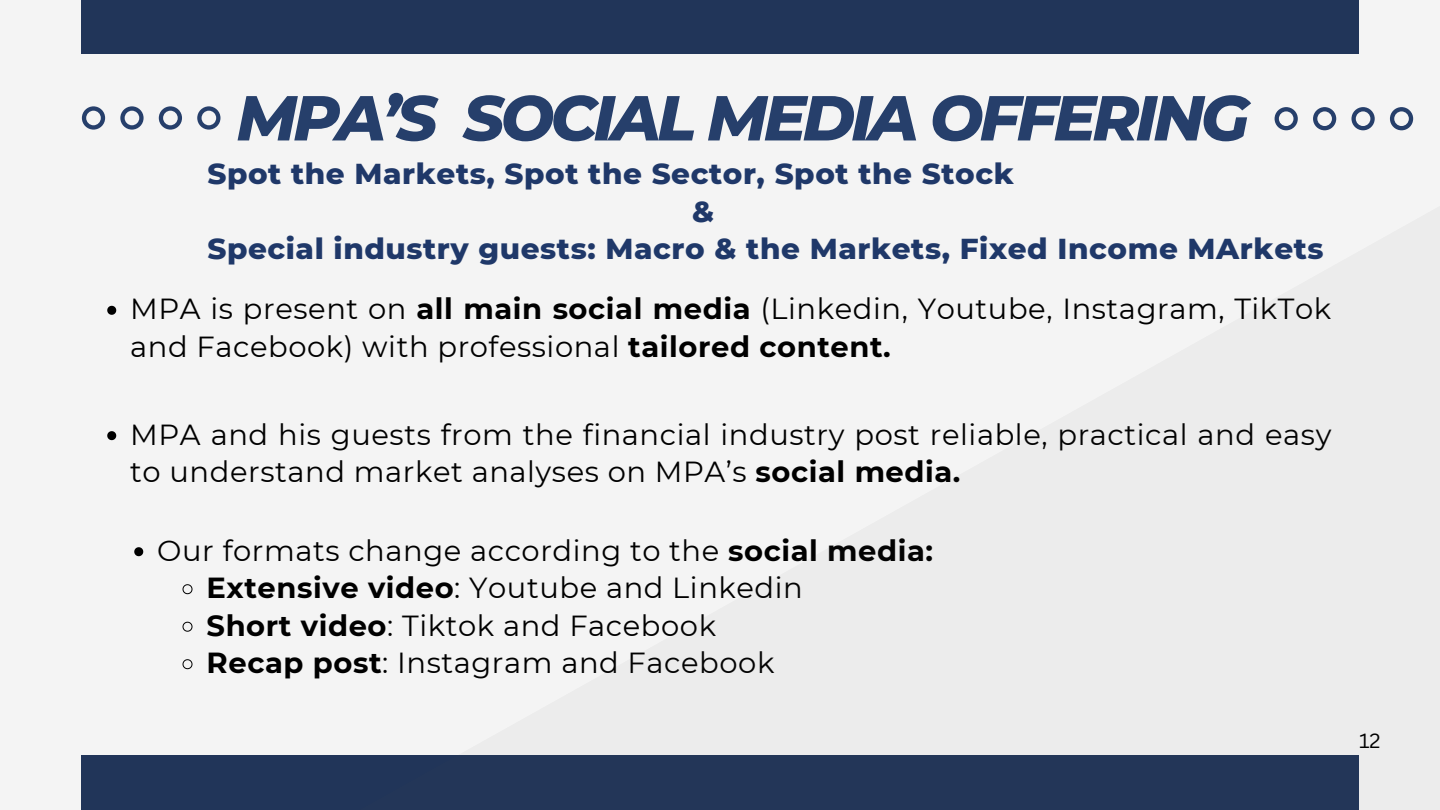
<style>
.page{position:relative;width:1440px;height:810px;background:#f4f4f4}
.page>*{position:absolute;margin:0;border:0;box-sizing:border-box;transform-origin:0 0}
.t1{font:italic 800 63.4px "Montserrat";letter-spacing:-.06em;color:#263f6b}
.t2{font:800 29.4px/37.5px "Montserrat";letter-spacing:.02em;color:#1f3869}
.t3{font:29px/37.5px "Montserrat";letter-spacing:.02em;color:#000}
.t4{font:20px "Canva Sans";color:#000}
.s1{font-weight:700}
</style>
<div class="page">
<svg style="left:82px;top:106px;width:138px;height:24px"></svg>
<div style="left:81px;top:755px;width:1278px;height:55px;background:#213559"></div>
<div style="left:81px;top:0;width:1278px;height:53px;background:#213559"></div>
<svg style="left:107px;top:306px;width:9px;height:9px"></svg>
<svg style="left:134px;top:547px;width:9px;height:9px"></svg>
<svg style="left:182px;top:584px;width:11px;height:11px"></svg>
<svg style="left:182px;top:621px;width:11px;height:11px"></svg>
<svg style="left:182px;top:659px;width:11px;height:11px"></svg>
<svg style="left:107px;top:431px;width:9px;height:9px"></svg>
<p class="t1" style="left:237px;top:79px;width:1014px">MPA’S SOCIAL MEDIA OFFERING</p>
<p class="t2" style="left:692px;top:155px;width:323px;text-indent:-485px">Spot the Markets, Spot the Sector, Spot the Stock &amp;</p>
<p class="t2" style="left:207px;top:230px;width:1118px">Special industry guests: Macro &amp; the Markets, Fixed Income MArkets</p>
<h1 class="t3" style="left:130px;top:290px;width:1203px">MPA is present on <span class="s1">all main social media</span> (Linkedin, Youtube, Instagram, TikTok and Facebook) with professional <span class="s1">tailored content.</span></h1>
<p class="t3" style="left:130px;top:416px;width:1203px">MPA and his guests from the financial industry post reliable, practical and easy to understand market analyses on MPA’s <span class="s1">social media.</span></p>
<p class="t3" style="left:157px;top:532px;width:777px">Our formats change according to the <span class="s1">social media:</span></p>
<h2 class="t3" style="left:207px;top:569px;width:598px"><span class="s1">Extensive video</span>: Youtube and Linkedin</h2>
<p class="t3" style="left:207px;top:607px;width:511px"><span class="s1">Short video</span>: Tiktok and Facebook</p>
<p class="t3" style="left:207px;top:644px;width:569px"><span class="s1">Recap post</span>: Instagram and Facebook</p>
<p class="t4" style="left:1359px;top:727px;width:23px">12</p>
</div>
